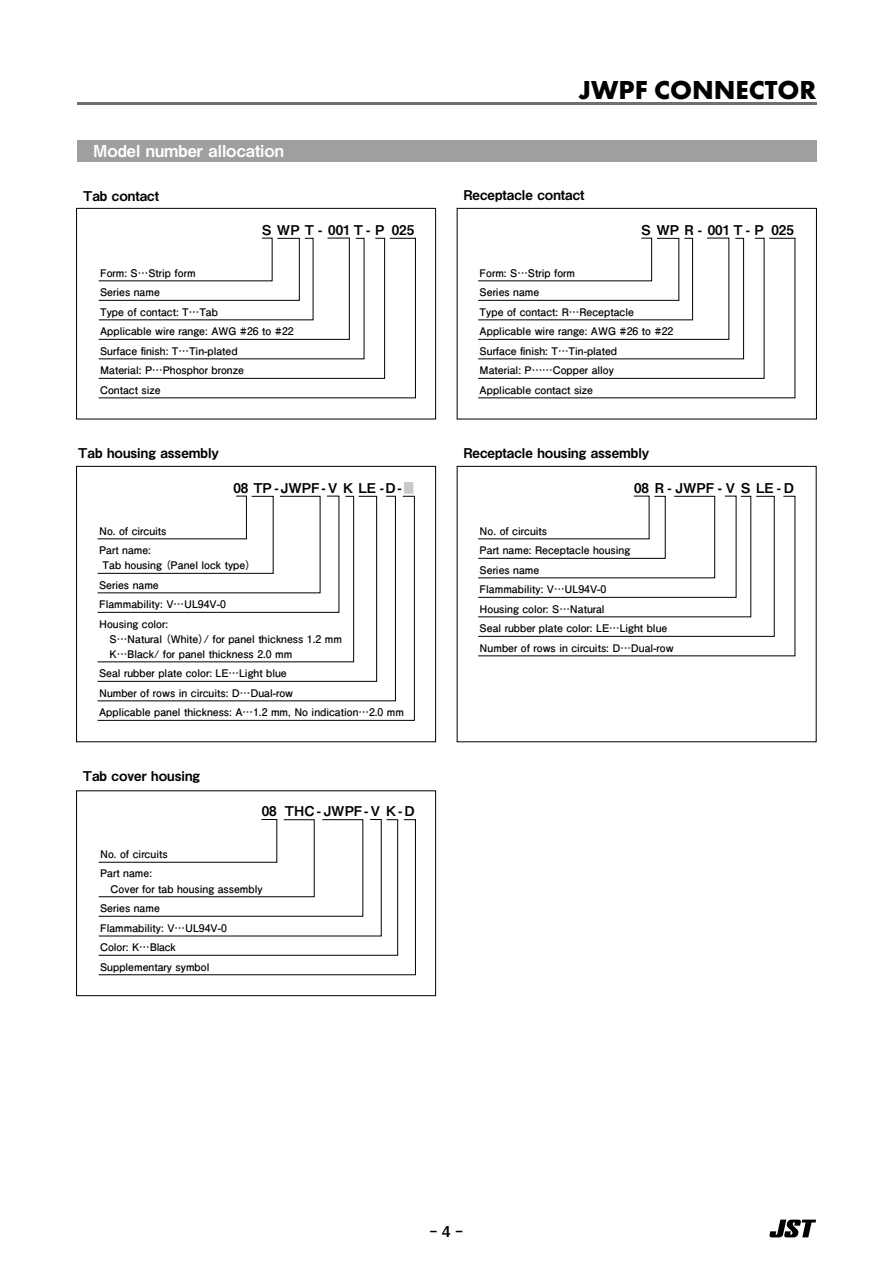
<style>
.page{position:relative;width:893px;height:1263px;background:#fff}
.page>*{position:absolute;margin:0;border:0;box-sizing:border-box;transform-origin:0 0}
.t1{font:700 27px "Futura PT";color:#000}
.t2{font:16.5px "Midashi Go Pr 6 N MB31";color:#fff}
.t3{font:15px "Midashi Go Pr 6 N MB31";color:#000}
.t4{font:13.5px "Midashi Go Pr 6 N MB31";color:#000}
.t5{font:700 10.5px/19.5px "Futo Go B101 Pr 6 N";color:#000}
.s1{color:#c9c9c9}
</style>
<div class="page">
<svg style="left:769px;top:1219px;width:47px;height:18px"></svg>
<div style="left:77px;top:140px;width:739px;height:22px;background:#9f9f9f"></div>
<svg style="left:98px;top:238px;width:318px;height:160px"></svg>
<svg style="left:98px;top:238px;width:287px;height:141px"></svg>
<div style="left:76px;top:208px;width:360px;height:211px;border:1px solid #000"></div>
<svg style="left:478px;top:238px;width:317px;height:160px"></svg>
<svg style="left:478px;top:238px;width:286px;height:141px"></svg>
<div style="left:457px;top:208px;width:360px;height:211px;border:1px solid #000"></div>
<svg style="left:97px;top:496px;width:318px;height:225px"></svg>
<svg style="left:97px;top:496px;width:280px;height:186px"></svg>
<div style="left:76px;top:466px;width:360px;height:276px;border:1px solid #000"></div>
<svg style="left:478px;top:496px;width:317px;height:160px"></svg>
<svg style="left:478px;top:496px;width:297px;height:141px"></svg>
<svg style="left:98px;top:819px;width:318px;height:156px"></svg>
<svg style="left:98px;top:819px;width:300px;height:137px"></svg>
<div style="left:76px;top:790px;width:360px;height:206px;border:1px solid #000"></div>
<hr style="left:77px;top:102px;width:739px;height:2px;background:#707070">
<h1 class="t1" style="left:579px;top:72px;width:239px">JWPF CONNECTOR</h1>
<h2 class="t2" style="left:77px;top:138px;width:209px">　Model number allocation</h2>
<p class="t4" style="left:83px;top:185px;width:77px">Tab contact</p>
<p class="t4" style="left:463px;top:185px;width:123px">Receptacle contact</p>
<p class="t4" style="left:262px;top:219px;width:154px">S WP T- 001T-P 025</p>
<p class="t4" style="left:642px;top:219px;width:154px">S WP R- 001T-P 025</p>
<p class="t5" style="left:100px;top:262px;width:195px">Form: S…Strip form<br>Series name<br>Type of contact: T…Tab<br>Applicable wire range: AWG #26 to #22<br>Surface finish: T…Tin-plated<br>Material: P…Phosphor bronze<br>Contact size</p>
<p class="t5" style="left:480px;top:262px;width:195px">Form: S…Strip form<br>Series name<br>Type of contact: R…Receptacle<br>Applicable wire range: AWG #26 to #22<br>Surface finish: T…Tin-plated<br>Material: P……Copper alloy<br>Applicable contact size</p>
<p class="t4" style="left:78px;top:442px;width:142px">Tab housing assembly</p>
<p class="t4" style="left:463px;top:442px;width:188px">Receptacle housing assembly</p>
<p class="t4" style="left:233px;top:477px;width:182px">08 TP-JWPF-V K LE -D-<span class="s1">■</span></p>
<p class="t5" style="left:99px;top:520px;width:69px">No. of circuits<br>Part name:</p>
<p class="t5" style="left:99px;top:555px;width:153px;text-indent:3px">Tab housing (Panel lock type)<br>Series name<br>Flammability: V…UL94V-0<br>Housing color:</p>
<p class="t5" style="left:110px;top:631px;width:234px;line-height:15px">S…Natural (White)/ for panel thickness 1.2 mm<br>K…Black/ for panel thickness 2.0 mm</p>
<p class="t5" style="left:99px;top:663px;width:306px">Seal rubber plate color: LE…Light blue<br>Number of rows in circuits: D…Dual-row<br>Applicable panel thickness: A…1.2 mm, No indication…2.0 mm</p>
<p class="t4" style="left:83px;top:765px;width:119px">Tab cover housing</p>
<p class="t4" style="left:262px;top:800px;width:154px">08 THC-JWPF-V K-D</p>
<p class="t5" style="left:100px;top:844px;width:69px">No. of circuits<br>Part name:</p>
<p class="t5" style="left:100px;top:878px;width:164px;text-indent:10px">Cover for tab housing assembly<br>Series name<br>Flammability: V…UL94V-0<br>Color: K…Black<br>Supplementary symbol</p>
<p class="t4" style="left:634px;top:477px;width:162px">08 R-JWPF-V S LE-D</p>
<p class="t5" style="left:480px;top:520px;width:196px">No. of circuits<br>Part name: Receptacle housing<br>Series name<br>Flammability: V…UL94V-0<br>Housing color: S…Natural<br>Seal rubber plate color: LE…Light blue<br>Number of rows in circuits: D…Dual-row</p>
<h3 class="t3" style="left:430px;top:1219px;width:35px">- 4 -</h3>
</div>
